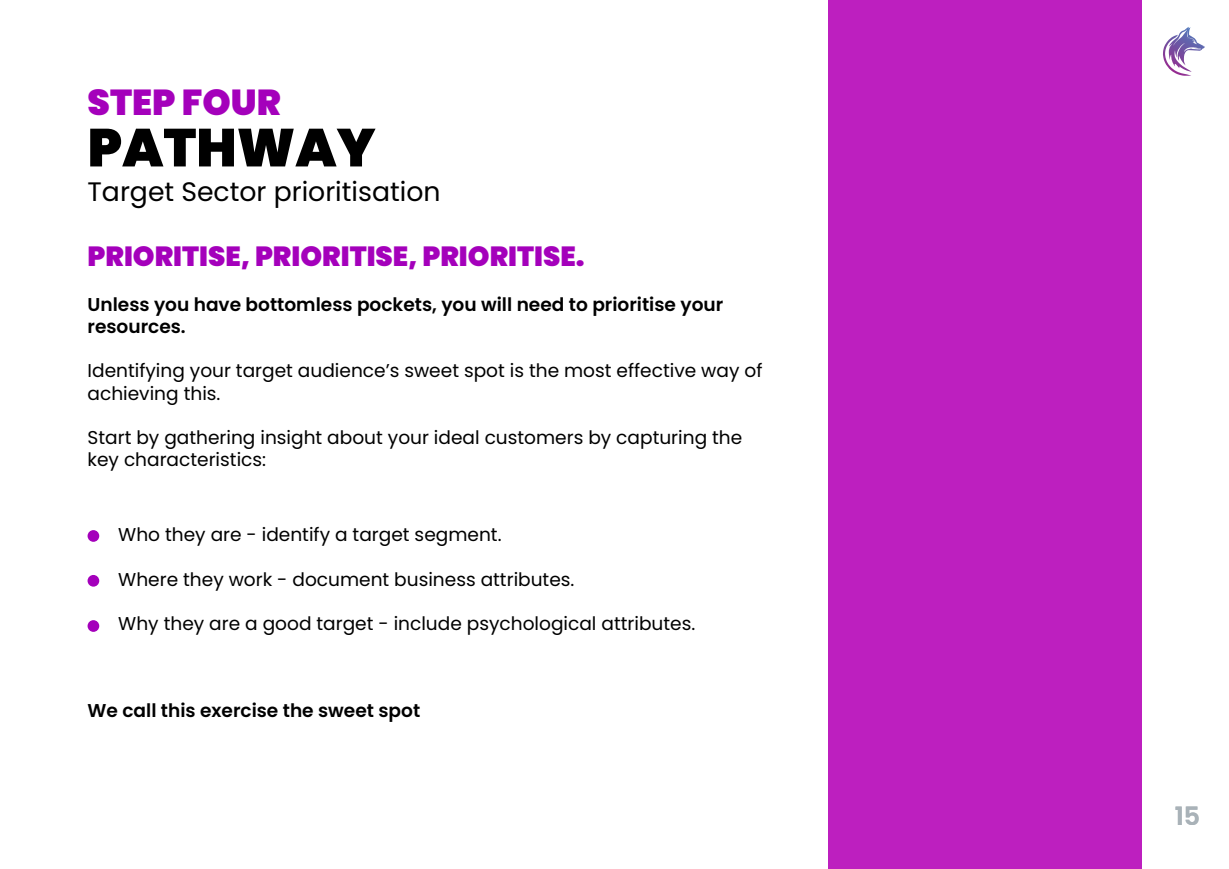
<style>
.page{position:relative;width:1229px;height:869px;background:#fff}
.page>*{position:absolute;margin:0;border:0;box-sizing:border-box;transform-origin:0 0}
.t1{font:900 53.34px "Poppins";color:#000}
.t2{font:900 36.02px "Poppins";color:#a400bb}
.t3{font:900 27.65px "Poppins";color:#a400bb}
.t4{font:26.67px "Poppins";color:#000}
.t5{font:600 25.2px "Poppins";color:#a9b2b8}
.t6{font:18.55px/22.3px "Poppins";color:#000}
.t7{font:600 18.55px/22.3px "Poppins";color:#000}
</style>
<div class="page">
<div style="left:88px;top:530px;width:11px;height:11px;background:#a400bb;border-radius:50%"></div>
<div style="left:88px;top:575px;width:11px;height:11px;background:#a400bb;border-radius:50%"></div>
<div style="left:88px;top:620px;width:11px;height:11px;background:#a400bb;border-radius:50%"></div>
<div style="left:828px;top:0;width:313px;height:868px;background:#bd1fbf"></div>
<svg style="left:1168px;top:27px;width:36px;height:45px"></svg>
<h2 class="t2" style="left:87px;top:81px;width:195px">STEP FOUR</h2>
<h1 class="t1" style="left:87px;top:117px;width:289px">PATHWAY</h1>
<h3 class="t4" style="left:88px;top:176px;width:354px">Target Sector prioritisation</h3>
<h3 class="t3" style="left:88px;top:240px;width:498px">PRIORITISE, PRIORITISE, PRIORITISE.</h3>
<p class="t7" style="left:88px;top:293px;width:637px">Unless you have bottomless pockets, you will need to prioritise your resources.</p>
<p class="t6" style="left:88px;top:360px;width:676px">Identifying your target audience’s sweet spot is the most effective way of achieving this.</p>
<p class="t6" style="left:88px;top:426px;width:656px">Start by gathering insight about your ideal customers by capturing the key characteristics:</p>
<p class="t6" style="left:118px;top:523px;width:385px">Who they are - identify a target segment.</p>
<p class="t6" style="left:118px;top:568px;width:457px">Where they work - document business attributes.</p>
<p class="t6" style="left:118px;top:612px;width:578px">Why they are a good target - include psychological attributes.</p>
<p class="t7" style="left:88px;top:699px;width:334px">We call this exercise the sweet spot</p>
<h3 class="t5" style="left:1174px;top:801px;width:27px">15</h3>
</div>
